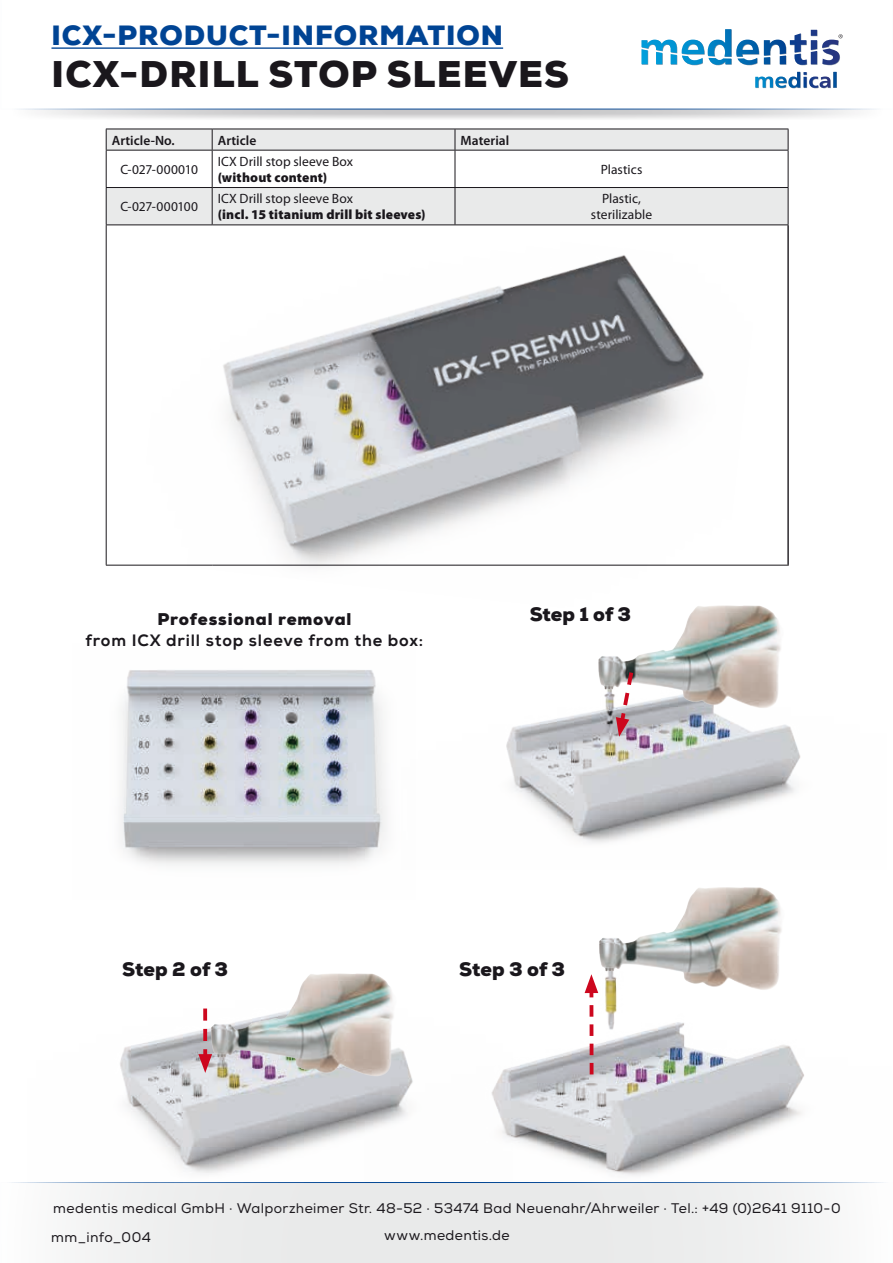
<style>
.page{position:relative;width:893px;height:1263px;background:#fff}
.page>*{position:absolute;margin:0;border:0;box-sizing:border-box;transform-origin:0 0}
.t1{font:900 36px "Nexa";letter-spacing:.035em;color:#1a171c}
.t2{font:900 27px "Nexa";letter-spacing:.035em;color:#004494}
.t3{font:900 19.05px "Nexa";color:#1a171c}
.t4{font:16.5px "Nexa X Bold";letter-spacing:.05em;color:#1a171c}
.t5{font:900 16.5px "Nexa";letter-spacing:.05em;color:#1a171c}
.t6{font:13.95px/29.1px "Nexa";letter-spacing:.03em;color:#1a171c}
.t7{font:13.5px/16.2px "Myriad Pro";letter-spacing:.005em;color:#1a171c;text-align:center}
.t8{font:900 13.5px "Myriad Pro";letter-spacing:.01em;color:#1a171c}
.t9{font:600 13.5px "Myriad Pro";letter-spacing:.005em;color:#1a171c}
.t10{font:13.5px "Myriad Pro";letter-spacing:-.02em;color:#1a171c}
</style>
<div class="page">
<div style="left:0;top:0;width:893px;height:121px;background:#1a171c;opacity:.25"></div>
<svg style="left:0;top:0;width:893px;height:109px"></svg>
<hr style="left:51px;top:47px;width:452px;height:2px;background:#004494">
<hr style="left:834px;top:72px;width:3px;height:16px;background:#8b98a7">
<svg style="left:755px;top:72px;width:81px;height:16px"></svg>
<svg style="left:641px;top:29px;width:202px;height:36px"></svg>
<svg style="left:11px;top:1182px;width:804px;height:81px;fill:#ebecec"></svg>
<img style="left:105px;top:193px;width:655px;height:373px">
<div style="left:107px;top:130px;width:681px;height:95px;background:#e9eaea"></div>
<div style="left:455px;top:150px;width:333px;height:37px;background:#fff"></div>
<svg style="left:788px;top:129px;width:1px;height:21px"></svg>
<hr style="left:455px;top:150px;width:333px;height:1px;background:#1a171c">
<hr style="left:788px;top:150px;width:1px;height:37px;background:#1a171c">
<hr style="left:106px;top:187px;width:106px;height:1px;background:#1a171c">
<hr style="left:212px;top:187px;width:243px;height:1px;background:#1a171c">
<hr style="left:212px;top:188px;width:1px;height:37px;background:#1a171c">
<hr style="left:455px;top:187px;width:333px;height:1px;background:#1a171c">
<hr style="left:455px;top:188px;width:1px;height:37px;background:#1a171c">
<hr style="left:788px;top:188px;width:1px;height:37px;background:#1a171c">
<hr style="left:106px;top:225px;width:106px;height:1px;background:#1a171c">
<hr style="left:212px;top:225px;width:243px;height:1px;background:#1a171c">
<hr style="left:455px;top:225px;width:333px;height:1px;background:#1a171c">
<hr style="left:106px;top:565px;width:106px;height:1px;background:#1a171c">
<hr style="left:212px;top:565px;width:243px;height:1px;background:#1a171c">
<hr style="left:455px;top:565px;width:334px;height:1px;background:#1a171c">
<hr style="left:787px;top:225px;width:2px;height:340px;background:#1a171c">
<svg style="left:106px;top:129px;width:350px;height:58px"></svg>
<hr style="left:212px;top:129px;width:243px;height:1px;background:#1a171c">
<hr style="left:455px;top:129px;width:333px;height:1px;background:#1a171c">
<hr style="left:106px;top:150px;width:1px;height:37px;background:#1a171c">
<hr style="left:106px;top:188px;width:1px;height:37px;background:#1a171c">
<hr style="left:106px;top:225px;width:1px;height:340px;background:#1a171c">
<img style="left:506px;top:711px;width:295px;height:132px">
<img style="left:598px;top:605px;width:187px;height:109px">
<svg style="left:616px;top:668px;width:20px;height:69px"></svg>
<img style="left:28px;top:1031px;width:337px;height:181px">
<img style="left:210px;top:973px;width:155px;height:109px">
<svg style="left:198px;top:1008px;width:14px;height:65px"></svg>
<img style="left:365px;top:973px;width:519px;height:246px">
<svg style="left:585px;top:974px;width:13px;height:100px"></svg>
<img style="left:598px;top:887px;width:187px;height:108px">
<img style="left:120px;top:670px;width:266px;height:196px">
<h2 class="t2" style="left:51px;top:18px;width:453px">ICX-PRODUCT-INFORMATION</h2>
<h1 class="t1" style="left:52px;top:50px;width:519px">ICX-DRILL STOP SLEEVES</h1>
<p class="t9" style="left:112px;top:131px;width:64px">Article-No.</p>
<p class="t9" style="left:218px;top:131px;width:40px">Article</p>
<p class="t9" style="left:460px;top:131px;width:50px">Material</p>
<p class="t10" style="left:120px;top:161px;width:79px">C-027-000010</p>
<p class="t7" style="left:218px;top:153px;width:137px">ICX Drill stop sleeve Box</p>
<p class="t8" style="left:218px;top:168px;width:111px">(without content)</p>
<p class="t10" style="left:120px;top:198px;width:79px">C-027-000100</p>
<p class="t7" style="left:218px;top:190px;width:137px">ICX Drill stop sleeve Box</p>
<p class="t8" style="left:218px;top:206px;width:209px">(incl. 15 titanium drill bit sleeves)</p>
<p class="t7" style="left:601px;top:161px;width:43px">Plastics</p>
<p class="t7" style="left:591px;top:190px;width:63px">Plastic, sterilizable</p>
<p class="t5" style="left:157px;top:608px;width:195px">Professional removal</p>
<p class="t4" style="left:85px;top:631px;width:339px">from ICX drill stop sleeve from the box:</p>
<h3 class="t3" style="left:530px;top:602px;width:103px">Step 1 of 3</h3>
<h3 class="t3" style="left:122px;top:957px;width:107px">Step 2 of 3</h3>
<h3 class="t3" style="left:459px;top:957px;width:107px">Step 3 of 3</h3>
<p class="t6" style="left:51px;top:1194px;width:791px">medentis medical GmbH · Walporzheimer Str. 48-52 · 53474 Bad Neuenahr/Ahrweiler · Tel.: +49 (0)2641 9110-0 mm_info_004</p>
<p class="t6" style="left:384px;top:1221px;width:127px">www.medentis.de</p>
</div>
